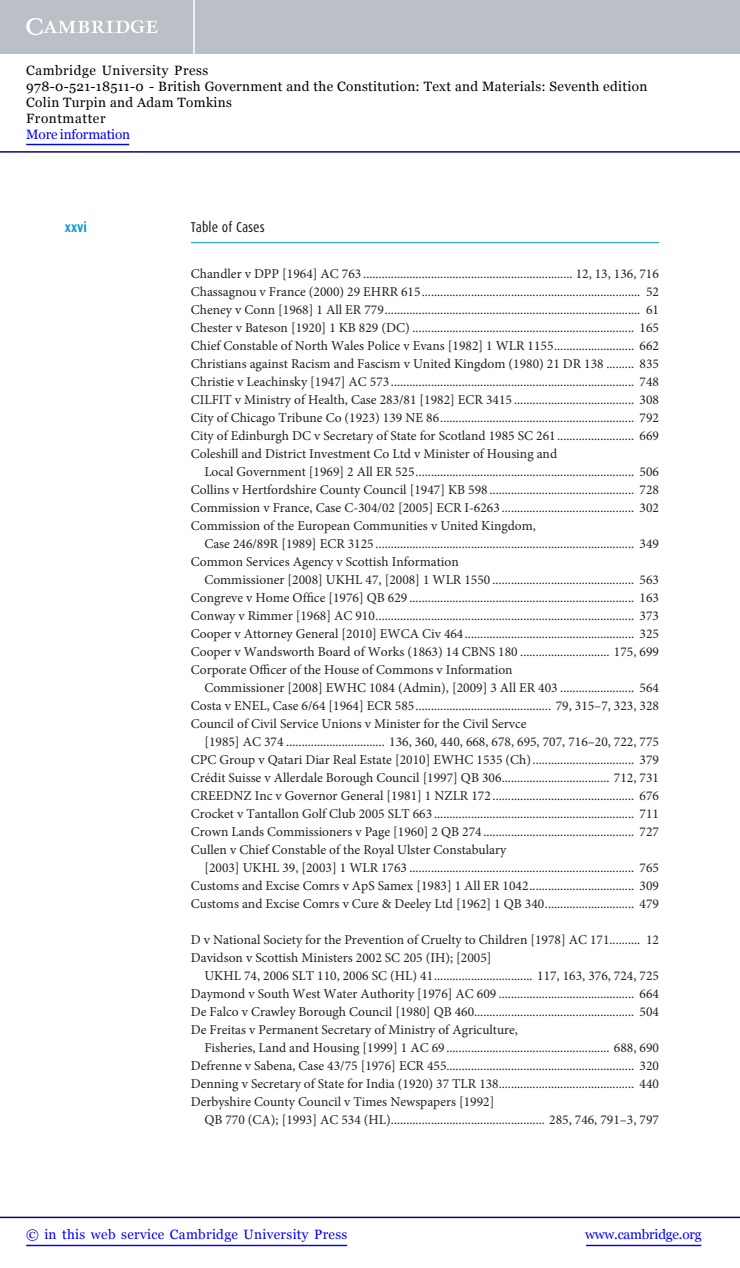
<style>
.page{position:relative;width:740px;height:1268px;background:#fff}
.page>*{position:absolute;margin:0;border:0;box-sizing:border-box;transform-origin:0 0}
.t1{font:14.25px "Dax Condensed";color:#231f20}
.t2{font:700 14.25px "Dax Condensed";color:#089ad9}
.t3{font:13.5px/18px "Minion Pro";color:#231f20;text-align:justify}
.t4{font:13.5px/16.2px "Georgia";letter-spacing:.025em;color:#000}
.t5{font:13.5px "Georgia";letter-spacing:.025em;color:#0000f1}
.t6{font:13.5px "Georgia";letter-spacing:-.015em;color:#0000f1}
.t7{font:13.5px "Georgia";letter-spacing:-.01em;color:#0000f1}
</style>
<div class="page">
<hr style="left:191px;top:242px;width:468px;height:1px;background:#089ad9">
<div style="left:0;top:0;width:740px;height:54px;background:#bac0c6"></div>
<svg style="left:26px;top:18px;width:132px;height:17px"></svg>
<hr style="left:193px;top:0;width:2px;height:54px;background:#fff">
<hr style="left:0;top:151px;width:740px;height:2px;background:#150666">
<hr style="left:586px;top:1244px;width:115px;height:2px;background:#0000f1">
<hr style="left:0;top:1216px;width:740px;height:2px;background:#150666">
<hr style="left:26px;top:1244px;width:321px;height:2px;background:#0000f1">
<hr style="left:26px;top:144px;width:103px;height:1px;background:#0000f1">
<p class="t4" style="left:26px;top:62px;width:622px">Cambridge University Press<br>978-0-521-18511-0 - British Government and the Constitution: Text and Materials: Seventh edition Colin Turpin and Adam Tomkins<br>Frontmatter</p>
<p class="t7" style="left:26px;top:127px;width:105px">More information</p>
<p class="t2" style="left:65px;top:221px;width:24px">xxvi</p>
<p class="t1" style="left:191px;top:221px;width:75px">Table of Cases</p>
<p class="t3" style="left:191px;top:266px;width:470px">Chandler v DPP [1964] AC 763 .................................................................... 12, 13, 136, 716<br>Chassagnou v France (2000) 29 EHRR 615 ....................................................................... 52<br>Cheney v Conn [1968] 1 All ER 779 ................................................................................... 61<br>Chester v Bateson [1920] 1 KB 829 (DC) ........................................................................ 165<br>Chief Constable of North Wales Police v Evans [1982] 1 WLR 1155 .......................... 662<br>Christians against Racism and Fascism v United Kingdom (1980) 21 DR 138 ......... 835<br>Christie v Leachinsky [1947] AC 573 ............................................................................... 748<br>CILFIT v Ministry of Health, Case 283/81 [1982] ECR 3415 ....................................... 308<br>City of Chicago Tribune Co (1923) 139 NE 86 ............................................................... 792<br>City of Edinburgh DC v Secretary of State for Scotland 1985 SC 261 ......................... 669<br>Coleshill and District Investment Co Ltd v Minister of Housing and</p>
<p class="t3" style="left:191px;top:464px;width:470px;text-indent:14px">Local Government [1969] 2 All ER 525 ....................................................................... 506<br>Collins v Hertfordshire County Council [1947] KB 598 ............................................... 728<br>Commission v France, Case C-304/02 [2005] ECR I-6263 ........................................... 302<br>Commission of the European Communities v United Kingdom,</p>
<p class="t3" style="left:191px;top:536px;width:470px;text-indent:14px">Case 246/89R [1989] ECR 3125 .................................................................................... 349<br>Common Services Agency v Scottish Information</p>
<p class="t3" style="left:191px;top:572px;width:470px;text-indent:14px">Commissioner [2008] UKHL 47, [2008] 1 WLR 1550 .............................................. 563<br>Congreve v Home Office [1976] QB 629 ......................................................................... 163<br>Conway v Rimmer [1968] AC 910 .................................................................................... 373<br>Cooper v Attorney General [2010] EWCA Civ 464 ....................................................... 325<br>Cooper v Wandsworth Board of Works (1863) 14 CBNS 180 ............................. 175, 699<br>Corporate Officer of the House of Commons v Information</p>
<p class="t3" style="left:191px;top:680px;width:470px;text-indent:14px">Commissioner [2008] EWHC 1084 (Admin), [2009] 3 All ER 403 ........................ 564<br>Costa v ENEL, Case 6/64 [1964] ECR 585 ............................................ 79, 315–7, 323, 328<br>Council of Civil Service Unions v Minister for the Civil Servce</p>
<p class="t3" style="left:191px;top:734px;width:470px;text-indent:14px">[1985] AC 374 ................................ 136, 360, 440, 668, 678, 695, 707, 716–20, 722, 775<br>CPC Group v Qatari Diar Real Estate [2010] EWHC 1535 (Ch) ................................. 379<br>Crédit Suisse v Allerdale Borough Council [1997] QB 306 ................................... 712, 731<br>CREEDNZ Inc v Governor General [1981] 1 NZLR 172 .............................................. 676<br>Crocket v Tantallon Golf Club 2005 SLT 663 ................................................................. 711<br>Crown Lands Commissioners v Page [1960] 2 QB 274 ................................................. 727<br>Cullen v Chief Constable of the Royal Ulster Constabulary</p>
<p class="t3" style="left:191px;top:860px;width:470px;text-indent:14px">[2003] UKHL 39, [2003] 1 WLR 1763 ......................................................................... 765<br>Customs and Excise Comrs v ApS Samex [1983] 1 All ER 1042 .................................. 309<br>Customs and Excise Comrs v Cure &amp; Deeley Ltd [1962] 1 QB 340 ............................. 479</p>
<p class="t3" style="left:191px;top:932px;width:470px">D v National Society for the Prevention of Cruelty to Children [1978] AC 171 .......... 12<br>Davidson v Scottish Ministers 2002 SC 205 (IH); [2005]</p>
<p class="t3" style="left:191px;top:968px;width:470px;text-indent:14px">UKHL 74, 2006 SLT 110, 2006 SC (HL) 41 ................................ 117, 163, 376, 724, 725<br>Daymond v South West Water Authority [1976] AC 609 ............................................ 664<br>De Falco v Crawley Borough Council [1980] QB 460 .................................................... 504<br>De Freitas v Permanent Secretary of Ministry of Agriculture,</p>
<p class="t3" style="left:191px;top:1040px;width:470px;text-indent:14px">Fisheries, Land and Housing [1999] 1 AC 69 ..................................................... 688, 690<br>Defrenne v Sabena, Case 43/75 [1976] ECR 455 ............................................................. 320<br>Denning v Secretary of State for India (1920) 37 TLR 138 ............................................ 440<br>Derbyshire County Council v Times Newspapers [1992]</p>
<p class="t3" style="left:204px;top:1112px;width:456px">QB 770 (CA); [1993] AC 534 (HL) .................................................. 285, 746, 791–3, 797</p>
<p class="t5" style="left:26px;top:1226px;width:323px">© in this web service Cambridge University Press</p>
<p class="t6" style="left:585px;top:1226px;width:118px">www.cambridge.org</p>
</div>
